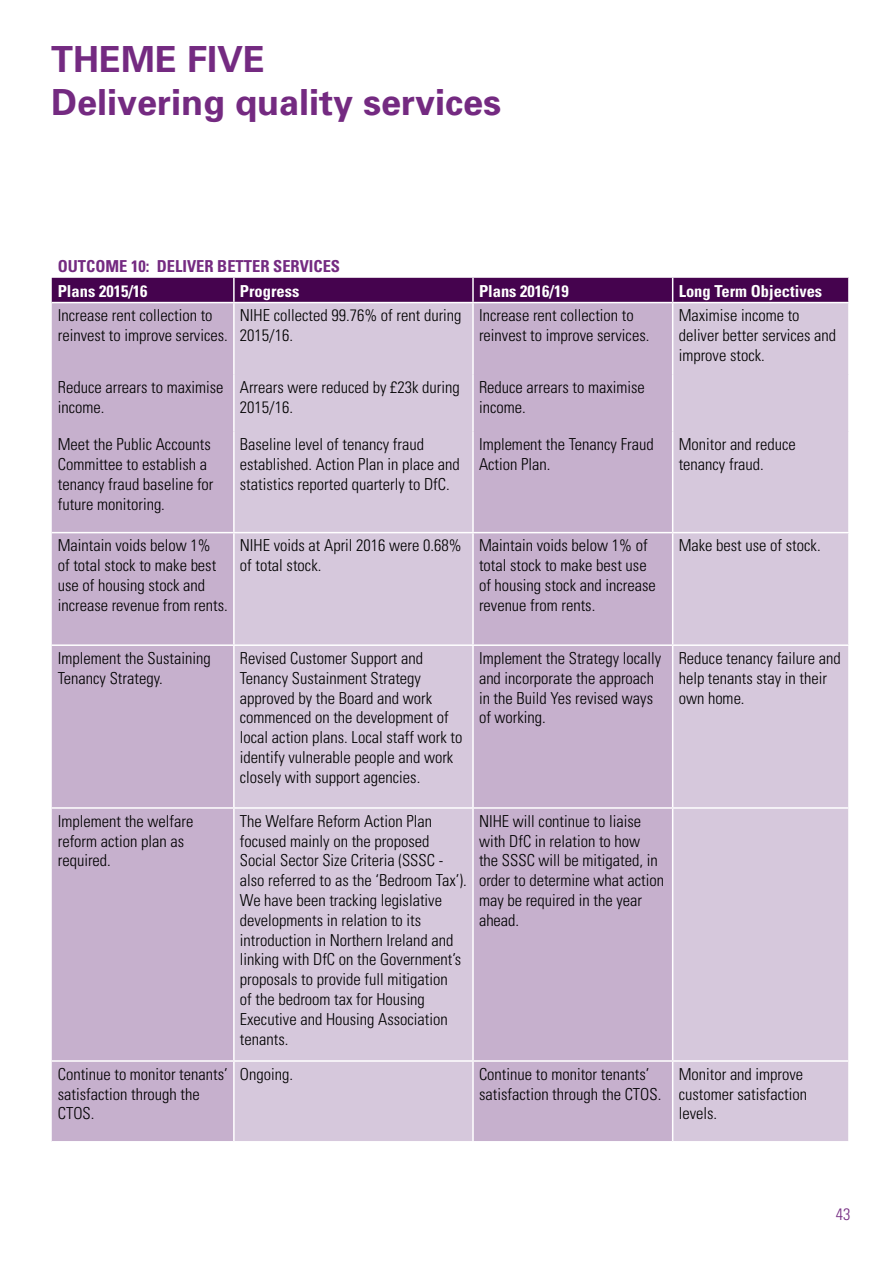
<style>
.page{position:relative;width:893px;height:1263px;background:#fff}
.page>*{position:absolute;margin:0;border:0;box-sizing:border-box;transform-origin:0 0}
.H_Head{font:700 36px/43.2px "Univers";color:#742a81}
.P_Body_Univers_47_Li{font:300 condensed 16.5px/19.8px "Univers";color:#000}
.P_Body_Univers_47_Li-2{font:700 condensed 16.5px "Univers";color:#fff}
.P_Body_Univers_47_Li-3{font:700 condensed 16.5px "Univers";color:#742a81}
.t1{font:300 condensed 16.5px "Univers";color:#742a81}
</style>
<div class="page">
<div style="left:52px;top:303px;width:181px;height:838px;background:#c6b0cd"></div>
<svg style="left:235px;top:303px;width:613px;height:838px;background:#d0c0d7"></svg>
<div style="left:52px;top:278px;width:796px;height:24px;background:#45034e"></div>
<hr style="left:472px;top:303px;width:2px;height:71px;background:#fff">
<hr style="left:672px;top:303px;width:1px;height:71px;background:#fff">
<hr style="left:472px;top:374px;width:2px;height:58px;background:#fff">
<hr style="left:672px;top:374px;width:1px;height:58px;background:#fff">
<hr style="left:472px;top:432px;width:2px;height:100px;background:#fff">
<hr style="left:672px;top:432px;width:1px;height:100px;background:#fff">
<hr style="left:472px;top:533px;width:2px;height:111px;background:#fff">
<hr style="left:672px;top:533px;width:1px;height:111px;background:#fff">
<hr style="left:52px;top:644px;width:182px;height:2px;background:#fff">
<hr style="left:234px;top:644px;width:239px;height:2px;background:#fff">
<hr style="left:473px;top:644px;width:200px;height:2px;background:#fff">
<hr style="left:472px;top:646px;width:2px;height:161px;background:#fff">
<hr style="left:673px;top:644px;width:177px;height:2px;background:#fff">
<hr style="left:672px;top:646px;width:1px;height:161px;background:#fff">
<hr style="left:52px;top:807px;width:182px;height:2px;background:#fff">
<hr style="left:234px;top:807px;width:239px;height:2px;background:#fff">
<hr style="left:473px;top:807px;width:200px;height:2px;background:#fff">
<hr style="left:472px;top:809px;width:2px;height:251px;background:#fff">
<hr style="left:673px;top:807px;width:177px;height:2px;background:#fff">
<hr style="left:672px;top:809px;width:1px;height:251px;background:#fff">
<hr style="left:52px;top:1060px;width:182px;height:2px;background:#fff">
<hr style="left:234px;top:1060px;width:239px;height:2px;background:#fff">
<hr style="left:473px;top:1060px;width:200px;height:2px;background:#fff">
<hr style="left:472px;top:1062px;width:2px;height:79px;background:#fff">
<hr style="left:673px;top:1060px;width:177px;height:2px;background:#fff">
<hr style="left:672px;top:1062px;width:1px;height:79px;background:#fff">
<hr style="left:52px;top:532px;width:182px;height:1px;background:#fff">
<hr style="left:234px;top:532px;width:239px;height:1px;background:#fff">
<hr style="left:473px;top:532px;width:200px;height:1px;background:#fff">
<hr style="left:673px;top:532px;width:177px;height:1px;background:#fff">
<p class="H_Head" style="left:51px;top:36px;width:452px">THEME FIVE<br>Delivering quality services</p>
<p class="P_Body_Univers_47_Li-3" style="left:58px;top:256px;width:284px">OUTCOME 10: DELIVER BETTER SERVICES</p>
<p class="P_Body_Univers_47_Li-2" style="left:58px;top:281px;width:91px">Plans 2015/16</p>
<p class="P_Body_Univers_47_Li-2" style="left:240px;top:281px;width:61px">Progress</p>
<p class="P_Body_Univers_47_Li-2" style="left:479px;top:281px;width:91px">Plans 2016/19</p>
<p class="P_Body_Univers_47_Li-2" style="left:679px;top:281px;width:145px">Long Term Objectives</p>
<p class="P_Body_Univers_47_Li" style="left:58px;top:305px;width:172px">Increase rent collection to reinvest to improve services.</p>
<p class="P_Body_Univers_47_Li" style="left:240px;top:305px;width:223px">NIHE collected 99.76% of rent during<br>2015/16.</p>
<p class="P_Body_Univers_47_Li" style="left:479px;top:305px;width:172px">Increase rent collection to reinvest to improve services.</p>
<p class="P_Body_Univers_47_Li" style="left:679px;top:305px;width:159px">Maximise income to deliver better services and improve stock.</p>
<p class="P_Body_Univers_47_Li" style="left:58px;top:377px;width:167px">Reduce arrears to maximise income.</p>
<p class="P_Body_Univers_47_Li" style="left:240px;top:377px;width:221px">Arrears were reduced by £23k during<br>2015/16.</p>
<p class="P_Body_Univers_47_Li" style="left:479px;top:377px;width:167px">Reduce arrears to maximise income.</p>
<p class="P_Body_Univers_47_Li" style="left:58px;top:434px;width:157px">Meet the Public Accounts<br>Committee to establish a tenancy fraud baseline for future monitoring.</p>
<p class="P_Body_Univers_47_Li" style="left:240px;top:434px;width:221px">Baseline level of tenancy fraud established. Action Plan in place and statistics reported quarterly to DfC.</p>
<p class="P_Body_Univers_47_Li" style="left:479px;top:434px;width:176px">Implement the Tenancy Fraud<br>Action Plan.</p>
<p class="P_Body_Univers_47_Li" style="left:679px;top:434px;width:119px">Monitor and reduce tenancy fraud.</p>
<p class="P_Body_Univers_47_Li" style="left:58px;top:535px;width:172px">Maintain voids below 1%<br>of total stock to make best use of housing stock and increase revenue from rents.</p>
<p class="P_Body_Univers_47_Li" style="left:240px;top:535px;width:223px">NIHE voids at April 2016 were 0.68% of total stock.</p>
<p class="P_Body_Univers_47_Li" style="left:479px;top:535px;width:178px">Maintain voids below 1% of total stock to make best use of housing stock and increase revenue from rents.</p>
<p class="P_Body_Univers_47_Li" style="left:679px;top:535px;width:144px">Make best use of stock.</p>
<p class="P_Body_Univers_47_Li" style="left:58px;top:648px;width:155px">Implement the Sustaining<br>Tenancy Strategy.</p>
<p class="P_Body_Univers_47_Li" style="left:240px;top:648px;width:224px">Revised Customer Support and<br>Tenancy Sustainment Strategy approved by the Board and work commenced on the development of local action plans. Local staff work to identify vulnerable people and work closely with support agencies.</p>
<p class="P_Body_Univers_47_Li" style="left:479px;top:648px;width:184px">Implement the Strategy locally and incorporate the approach in the Build Yes revised ways of working.</p>
<p class="P_Body_Univers_47_Li" style="left:679px;top:648px;width:164px">Reduce tenancy failure and help tenants stay in their own home.</p>
<p class="P_Body_Univers_47_Li" style="left:58px;top:811px;width:137px">Implement the welfare reform action plan as required.</p>
<p class="P_Body_Univers_47_Li" style="left:240px;top:811px;width:228px">The Welfare Reform Action Plan focused mainly on the proposed<br>Social Sector Size Criteria (SSSC - also referred to as the ‘Bedroom Tax’).<br>We have been tracking legislative developments in relation to its introduction in Northern Ireland and linking with DfC on the Government’s proposals to provide full mitigation<br>of the bedroom tax for Housing<br>Executive and Housing Association tenants.</p>
<p class="P_Body_Univers_47_Li" style="left:479px;top:811px;width:187px">NIHE will continue to liaise with DfC in relation to how<br>the SSSC will be mitigated, in order to determine what action may be required in the year ahead.</p>
<p class="P_Body_Univers_47_Li" style="left:58px;top:1064px;width:172px">Continue to monitor tenants’ satisfaction through the<br>CTOS.</p>
<p class="P_Body_Univers_47_Li" style="left:240px;top:1064px;width:55px">Ongoing.</p>
<p class="P_Body_Univers_47_Li" style="left:479px;top:1064px;width:184px">Continue to monitor tenants’ satisfaction through the CTOS.</p>
<p class="P_Body_Univers_47_Li" style="left:679px;top:1064px;width:130px">Monitor and improve customer satisfaction levels.</p>
<p class="t1" style="left:836px;top:1204px;width:16px">43</p>
</div>
